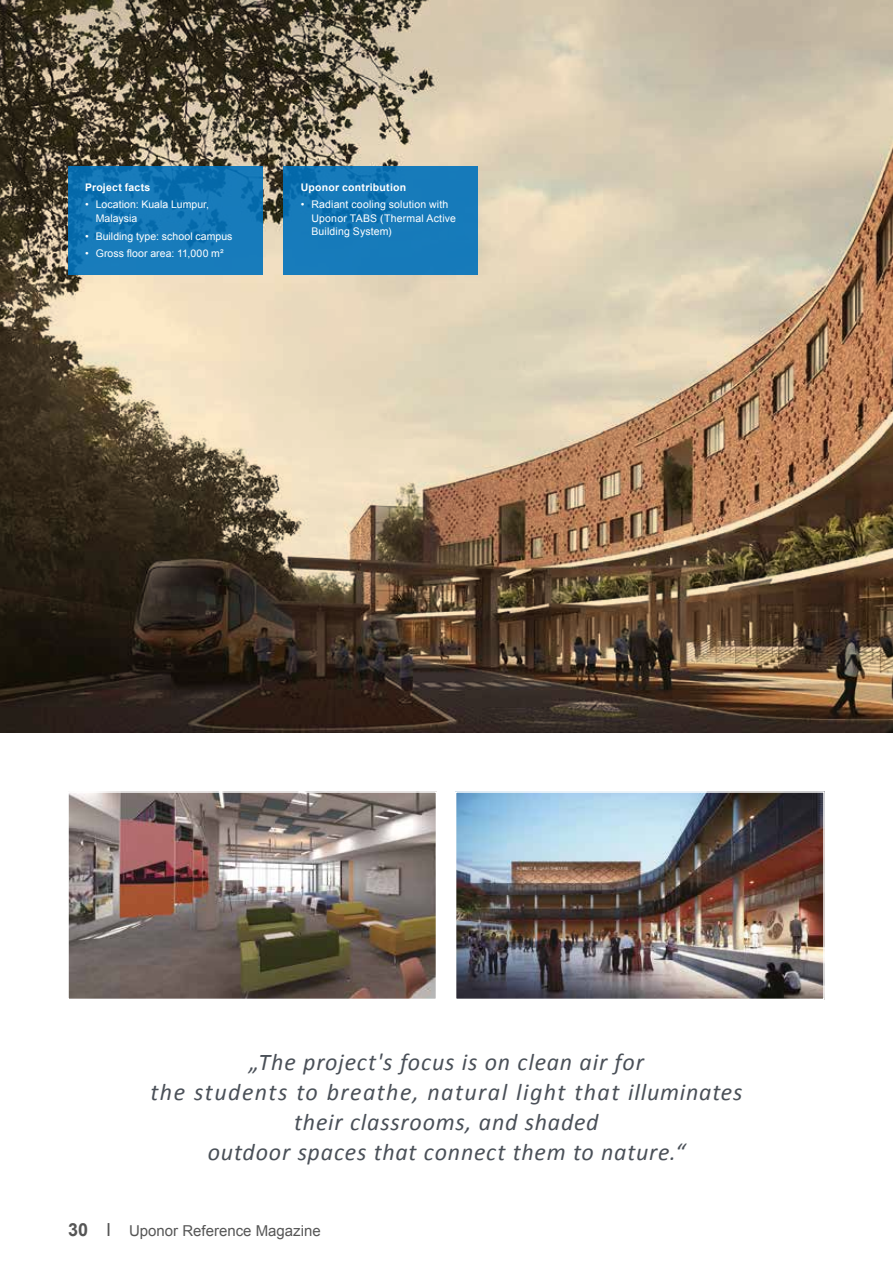
<style>
.page{position:relative;width:893px;height:1263px;background:#fff}
.page>*{position:absolute;margin:0;border:0;box-sizing:border-box;transform-origin:0 0}
.t1{font:italic 24px/30px "Calibri";letter-spacing:.035em;color:#4a5058;text-align:center}
.t2{font:15px "Arial";color:#565656}
.t3{font:10.5px/13.5px "Arial";letter-spacing:.01em;color:#fff}
.t4{font:700 10.5px "Arial";letter-spacing:.02em;color:#fff}
.s1{font-weight:700;font-size:18px}
.s2{font-size:18px}
</style>
<div class="page">
<img style="left:0;top:0;width:893px;height:732px">
<img style="left:458px;top:794px;width:364px;height:203px">
<div style="left:455px;top:791px;width:370px;height:209px;border:2px solid #fff"></div>
<img style="left:70px;top:794px;width:364px;height:203px">
<div style="left:67px;top:791px;width:370px;height:209px;border:2px solid #fff"></div>
<svg style="left:68px;top:166px;width:194px;height:108px;background:#1276b6"></svg>
<svg style="left:284px;top:166px;width:194px;height:108px;background:#1478b8"></svg>
<p class="t4" style="left:85px;top:180px;width:67px">Project facts</p>
<p class="t3" style="left:96px;top:198px;width:115px;text-indent:-11px">• Location: Kuala Lumpur,<br>Malaysia</p>
<p class="t3" style="left:85px;top:229px;width:149px">• Building type: school campus</p>
<p class="t3" style="left:85px;top:247px;width:140px">• Gross floor area: 11,000 m²</p>
<p class="t4" style="left:301px;top:180px;width:107px">Uponor contribution</p>
<p class="t3" style="left:311px;top:198px;width:146px;text-indent:-11px">• Radiant cooling solution with<br>Uponor TABS (Thermal Active<br>Building System)</p>
<h1 class="t1" style="left:151px;top:1046px;width:593px">„The project's focus is on clean air for<br>the students to breathe, natural light that illuminates their classrooms, and shaded<br>outdoor spaces that connect them to nature.“</h1>
<h2 class="t2" style="left:68px;top:1221px;width:254px"><span class="s1">30</span> <span class="s2">I</span> Uponor Reference Magazine</h2>
</div>
